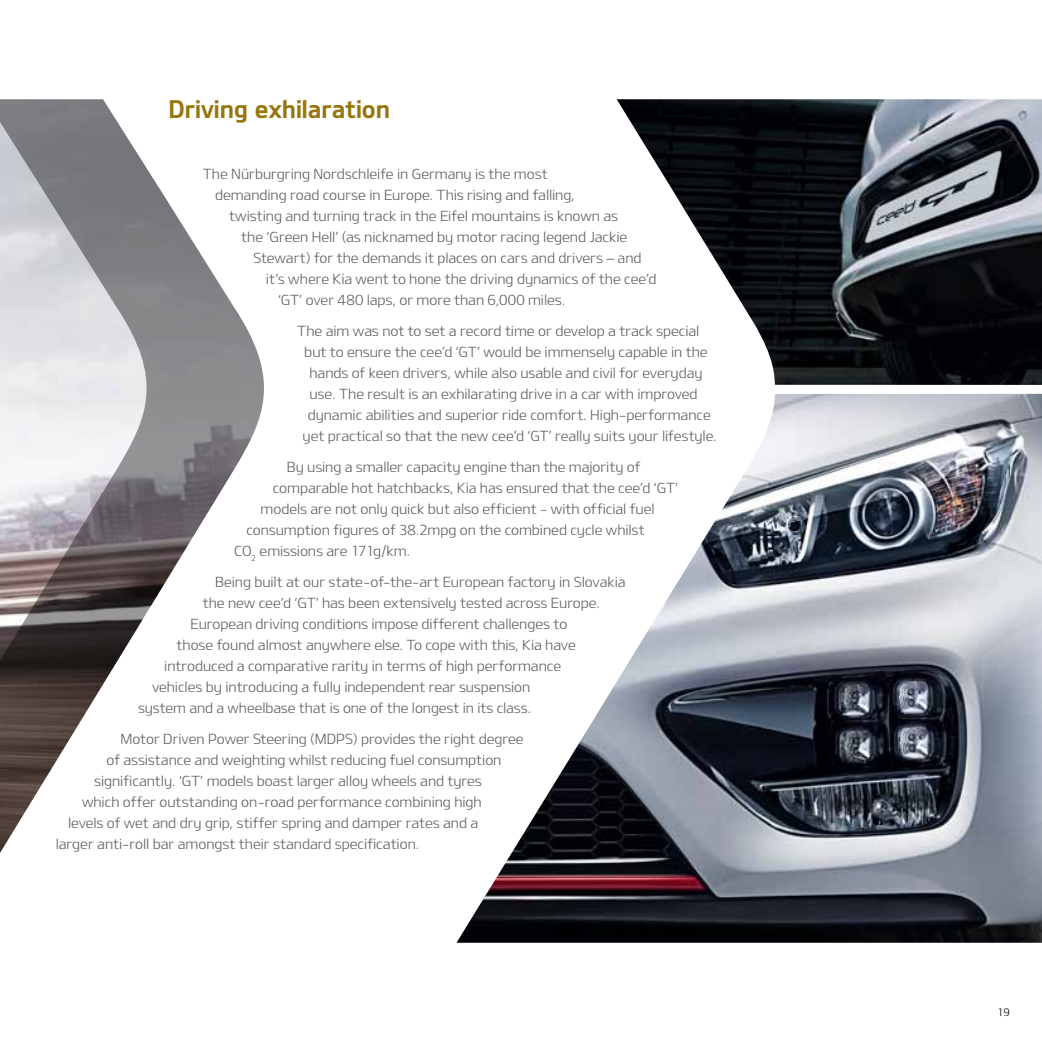
<style>
.page{position:relative;width:1042px;height:1042px;background:#fff}
.page>*{position:absolute;margin:0;border:0;box-sizing:border-box;transform-origin:0 0}
.t1{font:24.5px "Kia OTFB";color:#97760e}
.t2{font:14px "Kia OTFL";letter-spacing:-.005em;color:#5e5f62}
.t3{font:10.5px "Kia OTFL";color:#000}
</style>
<div class="page">
<img style="left:456px;top:394px;width:586px;height:549px">
<img style="left:617px;top:99px;width:425px;height:286px">
<svg style="left:0;top:99px;width:264px;height:754px"></svg>
<h1 class="t1" style="left:168px;top:93px;width:223px">Driving exhilaration</h1>
<p class="t2" style="left:203px;top:165px;width:346px">The Nürburgring Nordschleife in Germany is the most</p>
<p class="t2" style="left:215px;top:186px;width:361px">demanding road course in Europe. This rising and falling,</p>
<p class="t2" style="left:229px;top:207px;width:391px">twisting and turning track in the Eifel mountains is known as</p>
<p class="t2" style="left:241px;top:228px;width:388px">the ‘Green Hell’ (as nicknamed by motor racing legend Jackie</p>
<p class="t2" style="left:253px;top:249px;width:389px">Stewart) for the demands it places on cars and drivers – and</p>
<p class="t2" style="left:266px;top:270px;width:392px">it’s where Kia went to hone the driving dynamics of the cee’d</p>
<p class="t2" style="left:278px;top:291px;width:289px">‘GT’ over 480 laps, or more than 6,000 miles.</p>
<p class="t2" style="left:297px;top:322px;width:403px">The aim was not to set a record time or develop a track special</p>
<p class="t2" style="left:304px;top:343px;width:405px">but to ensure the cee’d ‘GT’ would be immensely capable in the</p>
<p class="t2" style="left:309px;top:364px;width:394px">hands of keen drivers, while also usable and civil for everyday</p>
<p class="t2" style="left:309px;top:385px;width:389px">use. The result is an exhilarating drive in a car with improved</p>
<p class="t2" style="left:308px;top:406px;width:404px">dynamic abilities and superior ride comfort. High-performance</p>
<p class="t2" style="left:302px;top:427px;width:416px">yet practical so that the new cee’d ‘GT’ really suits your lifestyle.</p>
<p class="t2" style="left:287px;top:458px;width:355px">By using a smaller capacity engine than the majority of</p>
<p class="t2" style="left:273px;top:479px;width:407px">comparable hot hatchbacks, Kia has ensured that the cee’d ‘GT’</p>
<p class="t2" style="left:260px;top:500px;width:396px">models are not only quick but also efficient - with official fuel</p>
<p class="t2" style="left:246px;top:521px;width:400px">consumption figures of 38.2mpg on the combined cycle whilst</p>
<p class="t2" style="left:234px;top:542px;width:177px">CO<sub>2</sub> emissions are 171g/km.</p>
<p class="t2" style="left:215px;top:573px;width:412px">Being built at our state-of-the-art European factory in Slovakia</p>
<p class="t2" style="left:203px;top:594px;width:399px">the new cee’d ‘GT’ has been extensively tested across Europe.</p>
<p class="t2" style="left:190px;top:615px;width:378px">European driving conditions impose different challenges to</p>
<p class="t2" style="left:176px;top:636px;width:401px">those found almost anywhere else. To cope with this, Kia have</p>
<p class="t2" style="left:164px;top:657px;width:398px">introduced a comparative rarity in terms of high performance</p>
<p class="t2" style="left:152px;top:678px;width:380px">vehicles by introducing a fully independent rear suspension</p>
<p class="t2" style="left:138px;top:699px;width:395px">system and a wheelbase that is one of the longest in its class.</p>
<p class="t2" style="left:120px;top:730px;width:405px">Motor Driven Power Steering (MDPS) provides the right degree</p>
<p class="t2" style="left:106px;top:751px;width:396px">of assistance and weighting whilst reducing fuel consumption</p>
<p class="t2" style="left:94px;top:772px;width:389px">significantly. ‘GT’ models boast larger alloy wheels and tyres</p>
<p class="t2" style="left:82px;top:793px;width:401px">which offer outstanding on-road performance combining high</p>
<p class="t2" style="left:68px;top:814px;width:412px">levels of wet and dry grip, stiffer spring and damper rates and a</p>
<p class="t2" style="left:56px;top:835px;width:365px">larger anti-roll bar amongst their standard specification.</p>
<p class="t3" style="left:997px;top:1005px;width:14px">19</p>
</div>
